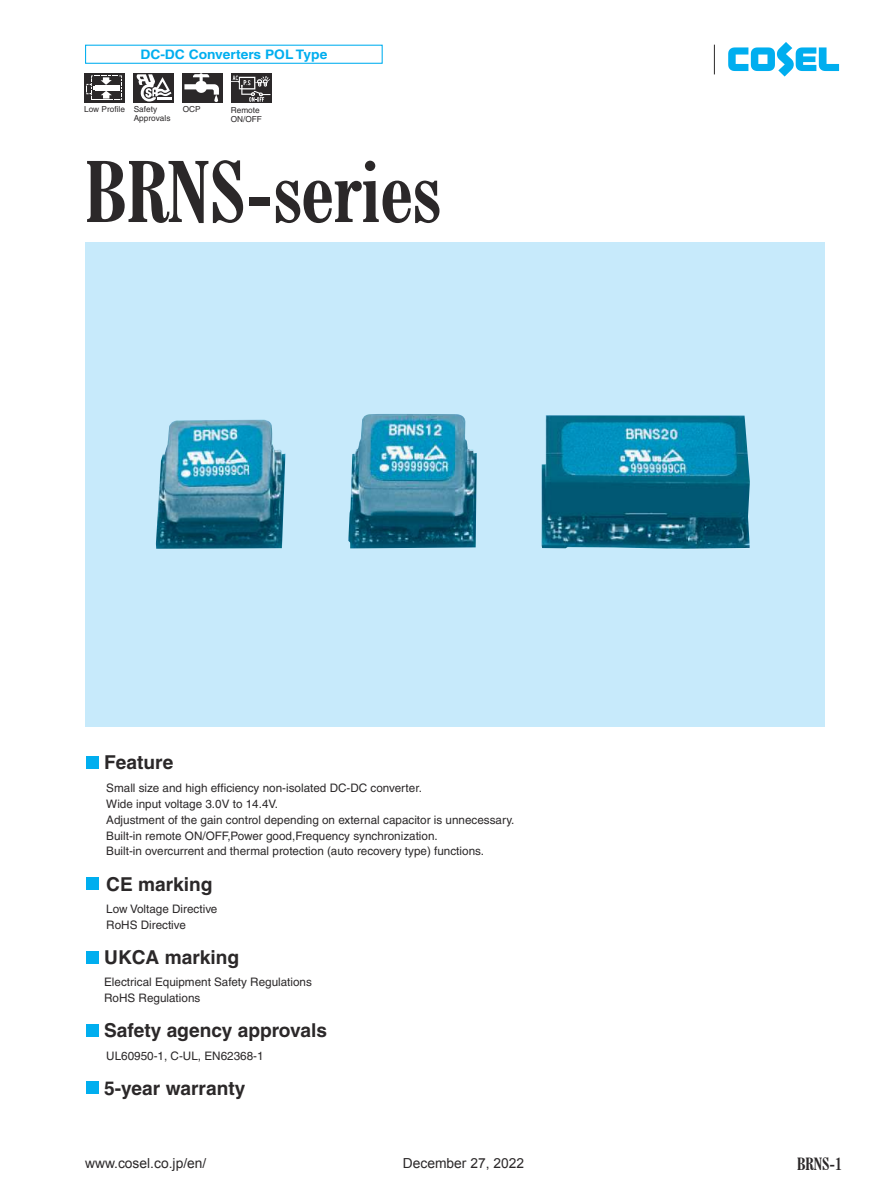
<style>
.page{position:relative;width:893px;height:1191px;background:#fff}
.page>*{position:absolute;margin:0;border:0;box-sizing:border-box;transform-origin:0 0}
.t1{font:700 condensed 85.05px "Century Schoolbook BT";color:#2b2829}
.t2{font:700 19.2px "Helvetica";color:#2b2829}
.t3{font:700 condensed 17.25px "Century Schoolbook BT";color:#2b2829}
.t4{font:13.8px "Arial";color:#2b2829}
.t5{font:700 13.2px "Helvetica";color:#00aeef;scale:1.05 1}
.t6{font:11.7px/15.9px "Helvetica";color:#2b2829}
.t7{font:8.25px/9px "Helvetica";color:#2b2829}
</style>
<div class="page">
<svg style="left:714px;top:45px;width:1px;height:29px"></svg>
<svg style="left:728px;top:42px;width:112px;height:35px"></svg>
<div style="left:85px;top:242px;width:740px;height:485px;background:#c7eafb"></div>
<img style="left:156px;top:414px;width:594px;height:135px">
<div style="left:87px;top:756px;width:12px;height:13px;background:#00aeef"></div>
<div style="left:87px;top:877px;width:12px;height:13px;background:#00aeef"></div>
<div style="left:87px;top:951px;width:12px;height:13px;background:#00aeef"></div>
<div style="left:87px;top:1024px;width:12px;height:12px;background:#00aeef"></div>
<div style="left:87px;top:1081px;width:12px;height:13px;background:#00aeef"></div>
<div style="left:85px;top:45px;width:298px;height:19px;border:1px solid #00aeef"></div>
<svg style="left:84px;top:73px;width:188px;height:30px"></svg>
<p class="t5" style="left:140px;top:49px;width:180px">DC-DC Converters POL Type</p>
<p class="t7" style="left:84px;top:105px;width:75px">Low Profile Safety</p>
<p class="t7" style="left:183px;top:105px;width:19px">OCP</p>
<p class="t7" style="left:134px;top:114px;width:38px">Approvals</p>
<p class="t7" style="left:231px;top:105px;width:33px">Remote<br>ON/OFF</p>
<h1 class="t1" style="left:85px;top:143px;width:357px">BRNS-series</h1>
<h2 class="t2" style="left:104px;top:755px;width:71px">Feature</h2>
<p class="t6" style="left:106px;top:780px;width:409px">Small size and high efficiency non-isolated DC-DC converter.<br>Wide input voltage 3.0V to 14.4V.<br>Adjustment of the gain control depending on external capacitor is unnecessary.<br>Built-in remote ON/OFF,Power good,Frequency synchronization.<br>Built-in overcurrent and thermal protection (auto recovery type) functions.</p>
<h2 class="t2" style="left:106px;top:876px;width:108px">CE marking</h2>
<p class="t6" style="left:106px;top:902px;width:113px">Low Voltage Directive<br>RoHS Directive</p>
<h2 class="t2" style="left:104px;top:949px;width:137px">UKCA marking</h2>
<p class="t6" style="left:104px;top:975px;width:209px">Electrical Equipment Safety Regulations<br>RoHS Regulations</p>
<h2 class="t2" style="left:104px;top:1023px;width:224px">Safety agency approvals</h2>
<p class="t6" style="left:106px;top:1048px;width:159px">UL60950-1, C-UL, EN62368-1</p>
<h2 class="t2" style="left:104px;top:1080px;width:143px">5-year warranty</h2>
<p class="t4" style="left:85px;top:1158px;width:123px">www.cosel.co.jp/en/</p>
<p class="t4" style="left:403px;top:1158px;width:123px">December 27, 2022</p>
<h3 class="t3" style="left:797px;top:1153px;width:46px">BRNS-1</h3>
</div>
